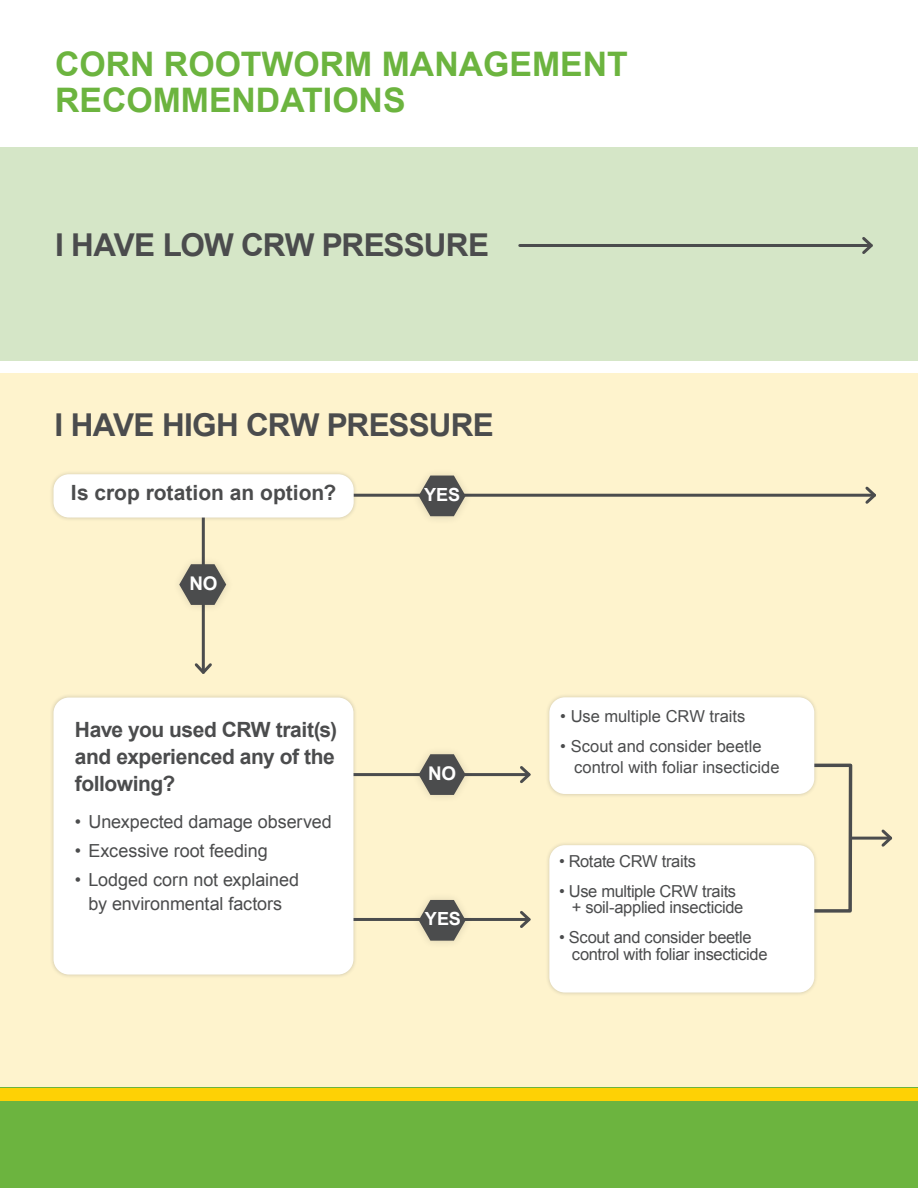
<style>
.page{position:relative;width:918px;height:1188px;background:#fff}
.page>*{position:absolute;margin:0;border:0;box-sizing:border-box;transform-origin:0 0}
.t1{font:700 33.75px/36.3px "Arial";color:#6cb43f}
.t2{font:700 31.5px "Arial";letter-spacing:-.025em;color:#4b4c4d}
.t3{font:700 21px/27px "Arial";letter-spacing:-.02em;color:#4b4c4d;text-align:justify}
.t4{font:700 21px "Arial";color:#4b4c4d}
.t5{font:700 18.9px "Arial";color:#fff}
.t6{font:700 18.15px "Arial";letter-spacing:-.005em;color:#fff}
.t7{font:18px/24px "Arial";letter-spacing:-.005em;color:#4b4c4d;text-align:center}
.t8{font:16.5px/16.5px "Arial";letter-spacing:-.02em;color:#4b4c4d}
.t9{font:16.5px/21px "Arial";color:#4b4c4d}
</style>
<div class="page">
<div style="left:0;top:147px;width:918px;height:213px;background:#d5e6c7"></div>
<div style="left:0;top:373px;width:918px;height:756px;background:#fef2c7"></div>
<svg style="left:818px;top:763px;width:36px;height:150px"></svg>
<hr style="left:202px;top:516px;width:3px;height:156px;background:#4b4c4d">
<svg style="left:194px;top:661px;width:18px;height:13px"></svg>
<hr style="left:337px;top:773px;width:192px;height:3px;background:#4b4c4d">
<svg style="left:517px;top:766px;width:14px;height:18px"></svg>
<hr style="left:337px;top:918px;width:192px;height:3px;background:#4b4c4d">
<svg style="left:520px;top:911px;width:11px;height:17px"></svg>
<hr style="left:161px;top:494px;width:714px;height:3px;background:#4b4c4d">
<svg style="left:863px;top:486px;width:13px;height:18px"></svg>
<div style="left:50px;top:470px;width:308px;height:52px;background:#f4eac6"></div>
<div style="left:54px;top:474px;width:300px;height:44px;background:#fff;border-radius:16px"></div>
<div style="left:50px;top:694px;width:307px;height:285px;background:#4b4c4d;opacity:.25"></div>
<div style="left:54px;top:698px;width:299px;height:277px;background:#fff;border-radius:16px"></div>
<div style="left:545px;top:841px;width:273px;height:156px;background:#f4eac6"></div>
<div style="left:549px;top:845px;width:265px;height:148px;background:#fff;border-radius:16px"></div>
<div style="left:545px;top:693px;width:273px;height:105px;background:#f4eac6"></div>
<div style="left:549px;top:697px;width:265px;height:97px;background:#fff;border-radius:16px"></div>
<div style="left:412px;top:468px;width:61px;height:57px;background:#231f20;opacity:.15"></div>
<svg style="left:419px;top:476px;width:47px;height:40px"></svg>
<div style="left:172px;top:556px;width:62px;height:58px;background:#231f20;opacity:.15"></div>
<svg style="left:179px;top:564px;width:47px;height:41px"></svg>
<div style="left:0;top:1088px;width:918px;height:100px;background:#6cb43f"></div>
<div style="left:0;top:1088px;width:918px;height:12px;background:#fed105"></div>
<hr style="left:851px;top:837px;width:40px;height:3px;background:#4b4c4d">
<svg style="left:879px;top:829px;width:14px;height:18px"></svg>
<hr style="left:520px;top:244px;width:351px;height:3px;background:#4b4c4d">
<svg style="left:862px;top:237px;width:11px;height:17px"></svg>
<div style="left:412px;top:746px;width:61px;height:58px;background:#231f20;opacity:.15"></div>
<svg style="left:419px;top:754px;width:47px;height:41px"></svg>
<div style="left:412px;top:892px;width:61px;height:57px;background:#231f20;opacity:.15"></div>
<svg style="left:419px;top:900px;width:47px;height:41px"></svg>
<p class="t1" style="left:55px;top:47px;width:574px">CORN ROOTWORM MANAGEMENT<br>RECOMMENDATIONS</p>
<p class="t2" style="left:55px;top:224px;width:435px">I HAVE LOW CRW PRESSURE</p>
<p class="t2" style="left:54px;top:405px;width:441px">I HAVE HIGH CRW PRESSURE</p>
<p class="t4" style="left:71px;top:479px;width:267px">Is crop rotation an option?</p>
<p class="t5" style="left:189px;top:571px;width:30px">NO</p>
<p class="t3" style="left:75px;top:717px;width:264px">Have you used CRW trait(s) and experienced any of the following?</p>
<p class="t7" style="left:75px;top:809px;width:258px">• Unexpected damage observed</p>
<p class="t7" style="left:75px;top:839px;width:194px">• Excessive root feeding</p>
<p class="t7" style="left:75px;top:868px;width:226px">• Lodged corn not explained by environmental factors</p>
<p class="t6" style="left:424px;top:483px;width:38px">YES</p>
<p class="t5" style="left:428px;top:761px;width:30px">NO</p>
<p class="t6" style="left:425px;top:907px;width:38px">YES</p>
<p class="t9" style="left:560px;top:706px;width:187px">• Use multiple CRW traits</p>
<p class="t9" style="left:574px;top:736px;width:207px;text-indent:-14px">• Scout and consider beetle control with foliar insecticide</p>
<p class="t8" style="left:559px;top:853px;width:138px">• Rotate CRW traits</p>
<p class="t8" style="left:572px;top:883px;width:173px;text-indent:-13px">• Use multiple CRW traits + soil-applied insecticide</p>
<p class="t8" style="left:572px;top:930px;width:197px;text-indent:-13px">• Scout and consider beetle control with foliar insecticide</p>
</div>
